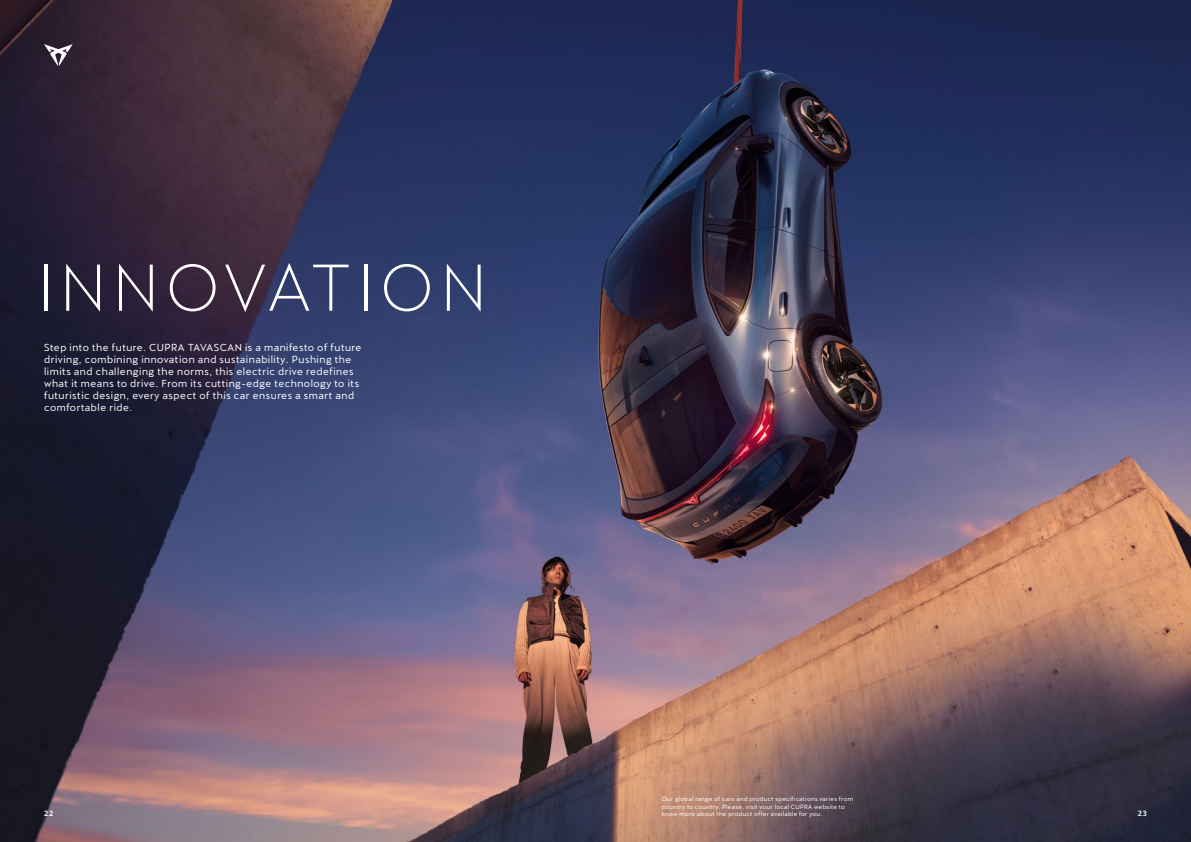
<style>
.page{position:relative;width:1191px;height:842px;background:#fff}
.page>*{position:absolute;margin:0;border:0;box-sizing:border-box;transform-origin:0 0}
.t1{font:300 65px "Cupra";letter-spacing:.1em;color:#fff}
.t2{font:10px/12px "Cupra";letter-spacing:.05em;color:#fff}
.t3{font:500 7.5px "Cupra";color:#fff}
.t4{font:6px/7.2px "Cupra";letter-spacing:.05em;color:#fff}
</style>
<div class="page">
<img style="left:0;top:0;width:1191px;height:842px">
<svg style="left:44px;top:44px;width:29px;height:22px"></svg>
<h1 class="t1" style="left:38px;top:229px;width:450px">INNOVATION</h1>
<p class="t2" style="left:44px;top:340px;width:319px">Step into the future. CUPRA TAVASCAN is a manifesto of future driving, combining innovation and sustainability. Pushing the limits and challenging the norms, this electric drive redefines what it means to drive. From its cutting-edge technology to its futuristic design, every aspect of this car ensures a smart and comfortable ride.</p>
<p class="t4" style="left:661px;top:795px;width:193px">Our global range of cars and product specifications varies from country to country. Please, visit your local CUPRA website to</p>
<p class="t3" style="left:44px;top:809px;width:11px">22</p>
<p class="t4" style="left:661px;top:809px;width:162px">know more about the product offer available for you.</p>
<p class="t3" style="left:1137px;top:809px;width:11px">23</p>
</div>
